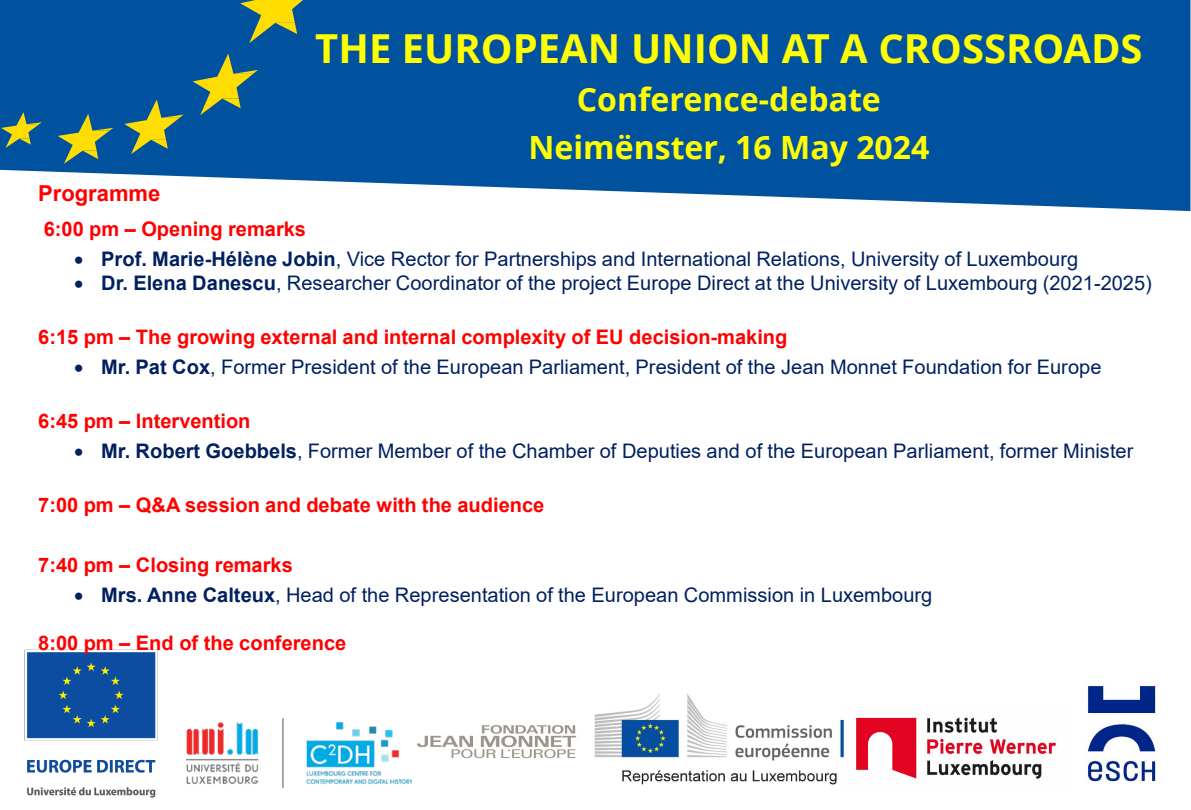
<style>
.page{position:relative;width:1191px;height:810px;background:#fff}
.page>*{position:absolute;margin:0;border:0;box-sizing:border-box;transform-origin:0 0}
.t1{font:700 40px "Open Sans";color:#ff0}
.t2{font:700 32px "Open Sans";color:#ff0}
.t3{font:700 22px "Arial";color:#f00}
.t4{font:20px "Arial";color:#002060}
.t5{font:700 20px "Arial";color:#f00}
.s1{font-weight:700}
</style>
<div class="page">
<svg style="left:0;top:0;width:1190px;height:211px;fill:#00529f"></svg>
<svg style="left:124px;top:99px;width:59px;height:55px"></svg>
<svg style="left:192px;top:54px;width:66px;height:61px"></svg>
<svg style="left:240px;top:0;width:63px;height:43px"></svg>
<svg style="left:58px;top:114px;width:55px;height:50px"></svg>
<svg style="left:1px;top:112px;width:41px;height:36px"></svg>
<img style="left:186px;top:718px;width:226px;height:69px">
<img style="left:412px;top:725px;width:172px;height:39px">
<img style="left:1065px;top:666px;width:91px;height:116px">
<img style="left:588px;top:694px;width:256px;height:91px">
<img style="left:844px;top:717px;width:221px;height:62px">
<img style="left:24px;top:649px;width:134px;height:149px">
<p class="t1" style="left:315px;top:20px;width:828px">THE EUROPEAN UNION AT A CROSSROADS</p>
<p class="t2" style="left:576px;top:77px;width:305px">Conference-debate</p>
<p class="t2" style="left:528px;top:125px;width:402px">Neimënster, 16 May 2024</p>
<p class="t3" style="left:38px;top:177px;width:124px">Programme</p>
<p class="t5" style="left:44px;top:215px;width:264px">6:00 pm – Opening remarks</p>
<p class="t4" style="left:74px;top:245px;width:1005px">• <span class="s1">Prof. Marie-Hélène Jobin</span>, Vice Rector for Partnerships and International Relations, University of Luxembourg</p>
<p class="t4" style="left:74px;top:269px;width:1078px">• <span class="s1">Dr. Elena Danescu</span>, Researcher Coordinator of the project Europe Direct at the University of Luxembourg (2021-2025)</p>
<p class="t5" style="left:38px;top:323px;width:750px">6:15 pm – The growing external and internal complexity of EU decision-making</p>
<p class="t4" style="left:74px;top:353px;width:1028px">• <span class="s1">Mr. Pat Cox</span>, Former President of the European Parliament, President of the Jean Monnet Foundation for Europe</p>
<p class="t5" style="left:38px;top:407px;width:214px">6:45 pm – Intervention</p>
<p class="t4" style="left:74px;top:437px;width:1060px">• <span class="s1">Mr. Robert Goebbels</span>, Former Member of the Chamber of Deputies and of the European Parliament, former Minister</p>
<p class="t5" style="left:38px;top:491px;width:507px">7:00 pm – Q&amp;A session and debate with the audience</p>
<p class="t5" style="left:38px;top:551px;width:256px">7:40 pm – Closing remarks</p>
<p class="t4" style="left:74px;top:581px;width:859px">• <span class="s1">Mrs. Anne Calteux</span>, Head of the Representation of the European Commission in Luxembourg</p>
<p class="t5" style="left:38px;top:629px;width:309px">8:00 pm – End of the conference</p>
</div>
